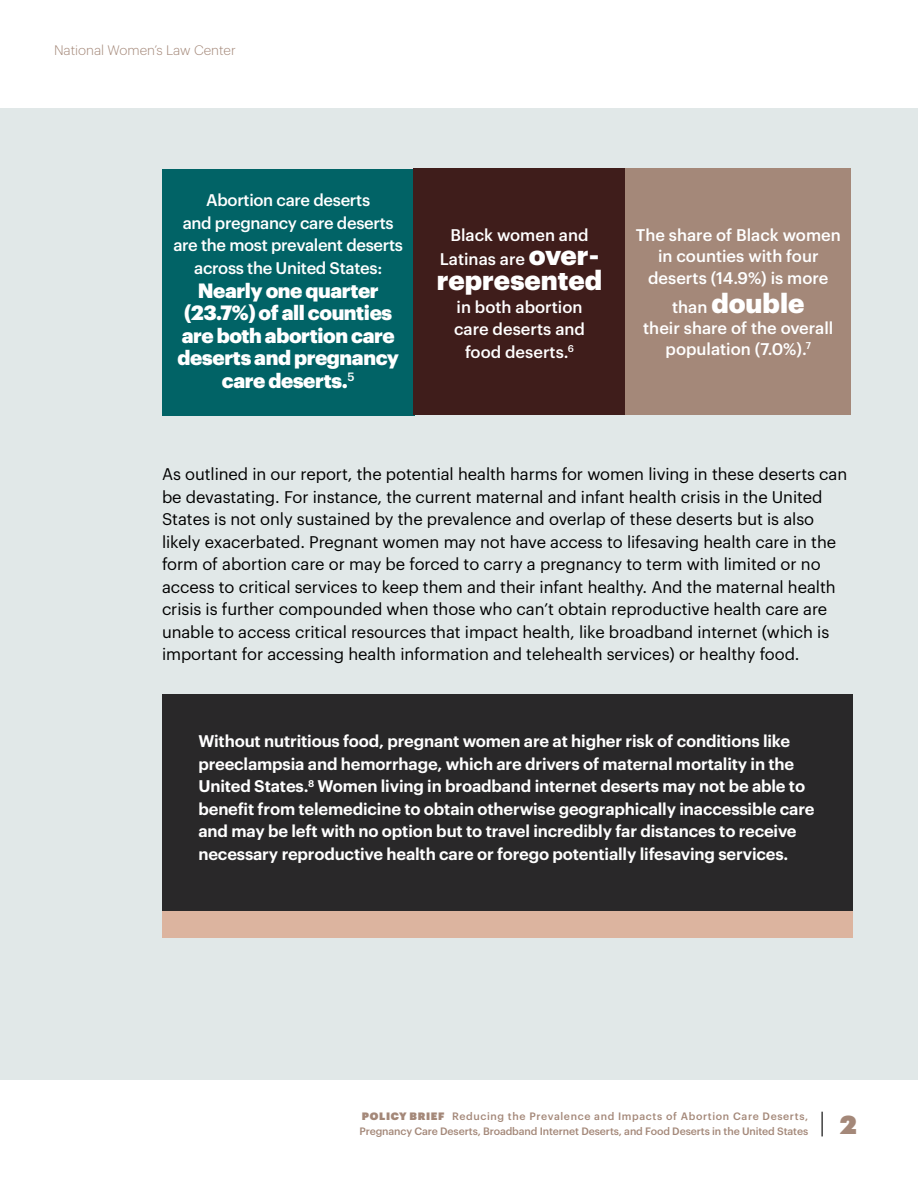
<style>
.page{position:relative;width:918px;height:1188px;background:#fff}
.page>*{position:absolute;margin:0;border:0;box-sizing:border-box;transform-origin:0 0}
.t1{font:900 27px "Graphik";color:#fff}
.t2{font:25.5px "Graphik Super";color:#a48879}
.t3{font:900 20.25px/22.5px "Graphik";letter-spacing:-.02em;color:#fff;text-align:center}
.t4{font:16.5px/22.5px "Graphik";letter-spacing:-.005em;color:#000}
.t5{font:600 16.5px/22.5px "Graphik";letter-spacing:-.01em;color:#fff}
.t6{font:500 16.5px/22.5px "Graphik";color:#fff;text-align:center}
.t7{font:500 16.5px/22.5px "Graphik";letter-spacing:-.02em;color:#fff;text-align:center}
.t8{font:300 13.5px "Graphik";color:#a48879}
.t9{font:500 10.5px/15px "Graphik";letter-spacing:-.005em;color:#a48879}
.s1{font-weight:900;font-size:27px}
.s2{font-weight:500;font-size:16.5px}
.s3{font-family:"Graphik Super";font-weight:400}
</style>
<div class="page">
<svg style="left:822px;top:1112px;width:1px;height:24px"></svg>
<div style="left:0;top:108px;width:918px;height:972px;background:#e1e8e8"></div>
<div style="left:162px;top:695px;width:691px;height:223px;background:#292829"></div>
<div style="left:162px;top:911px;width:691px;height:27px;background:#dcb49f"></div>
<div style="left:162px;top:169px;width:253px;height:246px;background:#016366"></div>
<div style="left:414px;top:169px;width:212px;height:246px;background:#3f1d1b"></div>
<div style="left:625px;top:169px;width:226px;height:246px;background:#a48879"></div>
<p class="t8" style="left:54px;top:41px;width:183px">National Women’s Law Center</p>
<p class="t7" style="left:173px;top:187px;width:231px">Abortion care deserts<br>and pregnancy care deserts are the most prevalent deserts across the United States:</p>
<p class="t3" style="left:178px;top:277px;width:223px">Nearly one quarter (23.7%) of all counties are both abortion care deserts and pregnancy care deserts.<sup>5</sup></p>
<p class="t6" style="left:440px;top:221px;width:161px;line-height:24px">Black women and<br>Latinas are <span class="s1">over-</span></p>
<h1 class="t1" style="left:437px;top:259px;width:167px">represented</h1>
<p class="t6" style="left:454px;top:294px;width:132px">in both abortion care deserts and food deserts.<sup>6</sup></p>
<p class="t6" style="left:636px;top:223px;width:206px;line-height:21px">The share of Black women in counties with four</p>
<p class="t6" style="left:648px;top:266px;width:182px">deserts (14.9%) is more</p>
<h1 class="t1" style="left:672px;top:282px;width:134px"><span class="s2">than</span> double</h1>
<p class="t6" style="left:643px;top:316px;width:192px;line-height:21px">their share of the overall population (7.0%).<sup>7</sup></p>
<p class="t4" style="left:162px;top:462px;width:687px">As outlined in our report, the potential health harms for women living in these deserts can be devastating. For instance, the current maternal and infant health crisis in the United States is not only sustained by the prevalence and overlap of these deserts but is also likely exacerbated. Pregnant women may not have access to lifesaving health care in the form of abortion care or may be forced to carry a pregnancy to term with limited or no access to critical services to keep them and their infant healthy. And the maternal health crisis is further compounded when those who can’t obtain reproductive health care are unable to access critical resources that impact health, like broadband internet (which is important for accessing health information and telehealth services) or healthy food.</p>
<p class="t5" style="left:198px;top:729px;width:618px">Without nutritious food, pregnant women are at higher risk of conditions like preeclampsia and hemorrhage, which are drivers of maternal mortality in the United States.<sup>8</sup> Women living in broadband internet deserts may not be able to benefit from telemedicine to obtain otherwise geographically inaccessible care and may be left with no option but to travel incredibly far distances to receive necessary reproductive health care or forego potentially lifesaving services.</p>
<p class="t9" style="left:359px;top:1108px;width:450px"><span class="s3">POLICY BRIEF</span> Reducing the Prevalence and Impacts of Abortion Care Deserts,<br>Pregnancy Care Deserts, Broadband Internet Deserts, and Food Deserts in the United States</p>
<h2 class="t2" style="left:840px;top:1104px;width:18px">2</h2>
</div>
